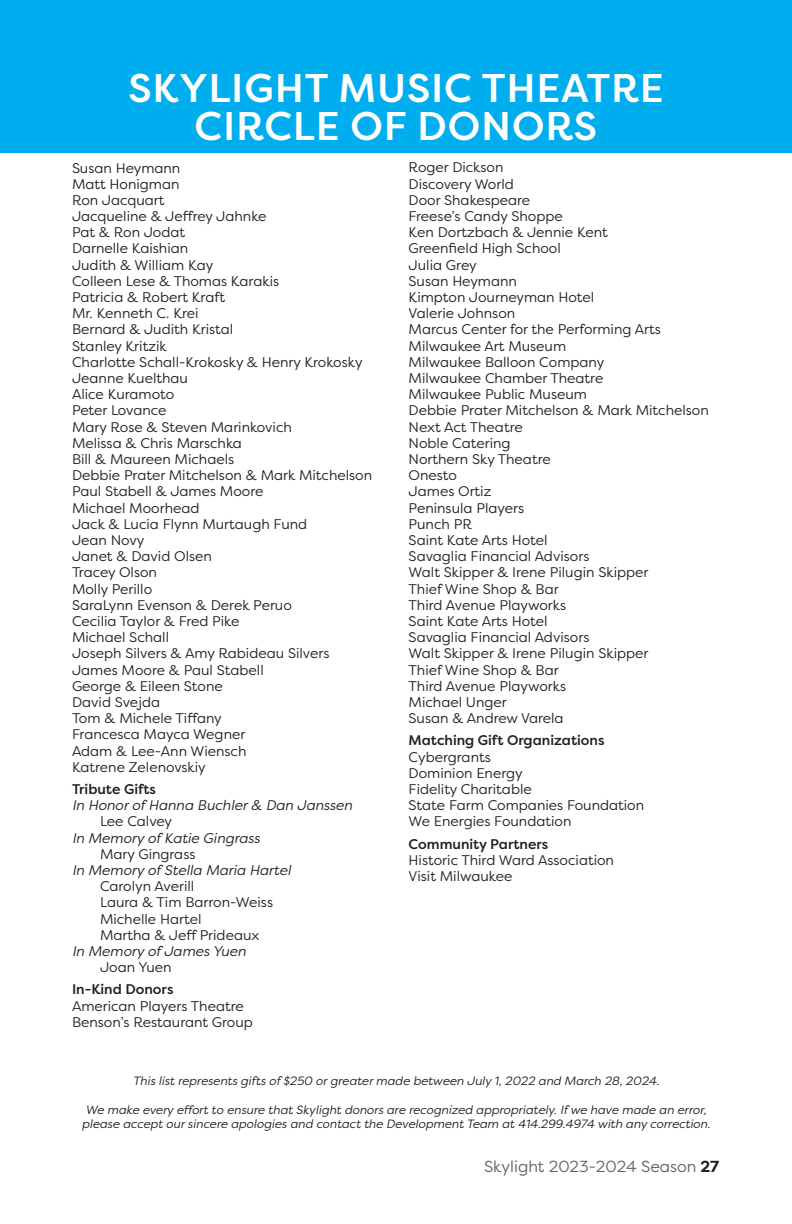
<style>
.page{position:relative;width:792px;height:1224px;background:#fff}
.page>*{position:absolute;margin:0;border:0;box-sizing:border-box;transform-origin:0 0}
.t1{font:500 40px/38px "Filson Pro";letter-spacing:.02em;color:#fff;text-align:center}
.t2{font:16px "Filson Pro";color:#636366}
.t3{font:14px/16.2px "Filson Pro";color:#231f20}
.t4{font:italic 14px "Filson Pro";color:#231f20}
.t5{font:500 14px "Filson Pro";color:#231f20}
.t6{font:italic 12px/14.4px "Filson Pro";color:#231f20;text-align:center}
.s1{font-weight:700;color:#231f20}
</style>
<div class="page">
<div style="left:0;top:0;width:792px;height:153px;background:#00aeef"></div>
<h1 class="t1" style="left:128px;top:68px;width:537px">SKYLIGHT MUSIC THEATRE<br>CIRCLE OF DONORS</h1>
<p class="t3" style="left:72px;top:159px;width:302px">Susan Heymann<br>Matt Honigman<br>Ron Jacquart<br>Jacqueline &amp; Jeffrey Jahnke<br>Pat &amp; Ron Jodat<br>Darnelle Kaishian<br>Judith &amp; William Kay<br>Colleen Lese &amp; Thomas Karakis<br>Patricia &amp; Robert Kraft<br>Mr. Kenneth C. Krei<br>Bernard &amp; Judith Kristal<br>Stanley Kritzik<br>Charlotte Schall-Krokosky &amp; Henry Krokosky<br>Jeanne Kuelthau<br>Alice Kuramoto<br>Peter Lovance<br>Mary Rose &amp; Steven Marinkovich<br>Melissa &amp; Chris Marschka<br>Bill &amp; Maureen Michaels<br>Debbie Prater Mitchelson &amp; Mark Mitchelson<br>Paul Stabell &amp; James Moore<br>Michael Moorhead<br>Jack &amp; Lucia Flynn Murtaugh Fund<br>Jean Novy<br>Janet &amp; David Olsen<br>Tracey Olson<br>Molly Perillo<br>SaraLynn Evenson &amp; Derek Peruo<br>Cecilia Taylor &amp; Fred Pike<br>Michael Schall<br>Joseph Silvers &amp; Amy Rabideau Silvers<br>James Moore &amp; Paul Stabell<br>George &amp; Eileen Stone<br>David Svejda<br>Tom &amp; Michele Tiffany<br>Francesca Mayca Wegner<br>Adam &amp; Lee-Ann Wiensch<br>Katrene Zelenovskiy</p>
<p class="t5" style="left:72px;top:779px;width:86px">Tribute Gifts</p>
<p class="t4" style="left:72px;top:796px;width:282px">In Honor of Hanna Buchler &amp; Dan Janssen</p>
<p class="t3" style="left:100px;top:813px;width:74px">Lee Calvey</p>
<p class="t4" style="left:72px;top:829px;width:190px">In Memory of Katie Gingrass</p>
<p class="t3" style="left:100px;top:845px;width:97px">Mary Gingrass</p>
<p class="t4" style="left:72px;top:861px;width:220px">In Memory of Stella Maria Hartel</p>
<p class="t3" style="left:100px;top:878px;width:175px">Carolyn Averill<br>Laura &amp; Tim Barron-Weiss<br>Michelle Hartel<br>Martha &amp; Jeff Prideaux</p>
<p class="t4" style="left:72px;top:942px;width:176px">In Memory of James Yuen</p>
<p class="t3" style="left:100px;top:959px;width:73px">Joan Yuen</p>
<p class="t5" style="left:72px;top:980px;width:103px">In-Kind Donors</p>
<p class="t3" style="left:72px;top:997px;width:182px">American Players Theatre<br>Benson’s Restaurant Group</p>
<p class="t3" style="left:409px;top:159px;width:302px">Roger Dickson<br>Discovery World<br>Door Shakespeare<br>Freese’s Candy Shoppe<br>Ken Dortzbach &amp; Jennie Kent<br>Greenfield High School<br>Julia Grey<br>Susan Heymann<br>Kimpton Journeyman Hotel<br>Valerie Johnson<br>Marcus Center for the Performing Arts<br>Milwaukee Art Museum<br>Milwaukee Balloon Company<br>Milwaukee Chamber Theatre<br>Milwaukee Public Museum<br>Debbie Prater Mitchelson &amp; Mark Mitchelson<br>Next Act Theatre<br>Noble Catering<br>Northern Sky Theatre<br>Onesto<br>James Ortiz<br>Peninsula Players<br>Punch PR<br>Saint Kate Arts Hotel<br>Savaglia Financial Advisors<br>Walt Skipper &amp; Irene Pilugin Skipper<br>Thief Wine Shop &amp; Bar<br>Third Avenue Playworks<br>Saint Kate Arts Hotel<br>Savaglia Financial Advisors<br>Walt Skipper &amp; Irene Pilugin Skipper<br>Thief Wine Shop &amp; Bar<br>Third Avenue Playworks<br>Michael Unger<br>Susan &amp; Andrew Varela</p>
<p class="t5" style="left:409px;top:731px;width:197px">Matching Gift Organizations</p>
<p class="t3" style="left:409px;top:748px;width:237px">Cybergrants<br>Dominion Energy<br>Fidelity Charitable<br>State Farm Companies Foundation<br>We Energies Foundation</p>
<p class="t5" style="left:409px;top:834px;width:141px">Community Partners</p>
<p class="t3" style="left:409px;top:851px;width:207px">Historic Third Ward Association<br>Visit Milwaukee</p>
<p class="t6" style="left:133px;top:1073px;width:528px">This list represents gifts of $250 or greater made between July 1, 2022 and March 28, 2024.</p>
<p class="t6" style="left:82px;top:1102px;width:630px">We make every effort to ensure that Skylight donors are recognized appropriately. If we have made an error, please accept our sincere apologies and contact the Development Team at 414.299.4974 with any correction.</p>
<p class="t2" style="left:484px;top:1156px;width:237px">Skylight 2023-2024 Season <span class="s1">27</span></p>
</div>
